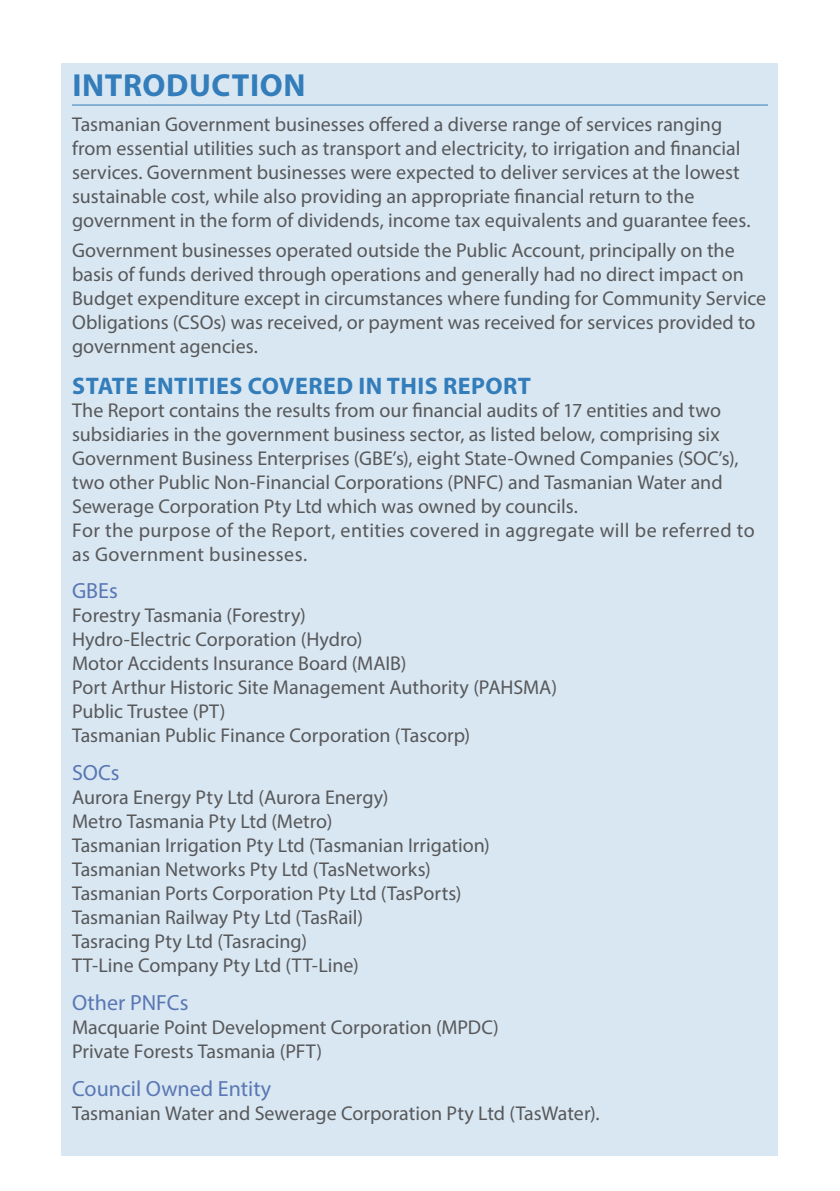
<style>
.page{position:relative;width:840px;height:1191px;background:#fff}
.page>*{position:absolute;margin:0;border:0;box-sizing:border-box;transform-origin:0 0}
.Heading_1{font:700 32px "Myriad Pro";letter-spacing:.02em;color:#337dba}
.Heading_2{font:700 24px "Myriad Pro";letter-spacing:.02em;color:#337dba}
.Heading_4{font:22px "Myriad Pro";color:#5977b4}
.AGR_-_Normal{font:20px/24px "Myriad Pro";color:#57585a}
.AGR_-_Normal-2{font:20px/24px "Myriad Pro";letter-spacing:.02em;color:#57585a}
</style>
<div class="page">
<div style="left:61px;top:63px;width:717px;height:1092px;background:#d9e7f2"></div>
<hr style="left:72px;top:105px;width:695px;height:1px;background:#337dba">
<p class="Heading_1" style="left:72px;top:64px;width:234px">INTRODUCTION</p>
<p class="AGR_-_Normal" style="left:72px;top:112px;width:679px">Tasmanian Government businesses offered a diverse range of services ranging from essential utilities such as transport and electricity, to irrigation and financial services. Government businesses were expected to deliver services at the lowest sustainable cost, while also providing an appropriate financial return to the government in the form of dividends, income tax equivalents and guarantee fees.</p>
<p class="AGR_-_Normal" style="left:72px;top:238px;width:695px">Government businesses operated outside the Public Account, principally on the basis of funds derived through operations and generally had no direct impact on Budget expenditure except in circumstances where funding for Community Service Obligations (CSOs) was received, or payment was received for services provided to government agencies.</p>
<p class="Heading_2" style="left:72px;top:371px;width:460px">STATE ENTITIES COVERED IN THIS REPORT</p>
<p class="AGR_-_Normal" style="left:72px;top:397px;width:667px">The Report contains the results from our financial audits of 17 entities and two subsidiaries in the government business sector, as listed below, comprising six Government Business Enterprises (GBE’s), eight State-Owned Companies (SOC’s), two other Public Non-Financial Corporations (PNFC) and Tasmanian Water and Sewerage Corporation Pty Ltd which was owned by councils.</p>
<p class="AGR_-_Normal-2" style="left:72px;top:517px;width:683px">For the purpose of the Report, entities covered in aggregate will be referred to as Government businesses.</p>
<p class="Heading_4" style="left:72px;top:577px;width:47px">GBEs</p>
<p class="AGR_-_Normal" style="left:72px;top:603px;width:235px">Forestry Tasmania (Forestry)</p>
<p class="AGR_-_Normal" style="left:72px;top:627px;width:292px">Hydro-Electric Corporation (Hydro)</p>
<p class="AGR_-_Normal" style="left:72px;top:651px;width:335px">Motor Accidents Insurance Board (MAIB)</p>
<p class="AGR_-_Normal" style="left:72px;top:675px;width:486px">Port Arthur Historic Site Management Authority (PAHSMA)</p>
<p class="AGR_-_Normal" style="left:72px;top:699px;width:155px">Public Trustee (PT)</p>
<p class="AGR_-_Normal" style="left:72px;top:723px;width:399px">Tasmanian Public Finance Corporation (Tascorp)</p>
<p class="Heading_4" style="left:72px;top:759px;width:49px">SOCs</p>
<p class="AGR_-_Normal" style="left:72px;top:785px;width:318px">Aurora Energy Pty Ltd (Aurora Energy)</p>
<p class="AGR_-_Normal" style="left:72px;top:809px;width:262px">Metro Tasmania Pty Ltd (Metro)</p>
<p class="AGR_-_Normal" style="left:72px;top:833px;width:419px">Tasmanian Irrigation Pty Ltd (Tasmanian Irrigation)</p>
<p class="AGR_-_Normal" style="left:72px;top:857px;width:360px">Tasmanian Networks Pty Ltd (TasNetworks)</p>
<p class="AGR_-_Normal" style="left:72px;top:881px;width:390px">Tasmanian Ports Corporation Pty Ltd (TasPorts)</p>
<p class="AGR_-_Normal" style="left:72px;top:905px;width:292px">Tasmanian Railway Pty Ltd (TasRail)</p>
<p class="AGR_-_Normal" style="left:72px;top:929px;width:236px">Tasracing Pty Ltd (Tasracing)</p>
<p class="AGR_-_Normal" style="left:72px;top:953px;width:288px">TT-Line Company Pty Ltd (TT-Line)</p>
<p class="Heading_4" style="left:72px;top:989px;width:118px">Other PNFCs</p>
<p class="AGR_-_Normal" style="left:72px;top:1015px;width:428px">Macquarie Point Development Corporation (MPDC)</p>
<p class="AGR_-_Normal" style="left:72px;top:1039px;width:251px">Private Forests Tasmania (PFT)</p>
<p class="Heading_4" style="left:72px;top:1074px;width:200px">Council Owned Entity</p>
<p class="AGR_-_Normal" style="left:72px;top:1100px;width:528px">Tasmanian Water and Sewerage Corporation Pty Ltd (TasWater).</p>
</div>
